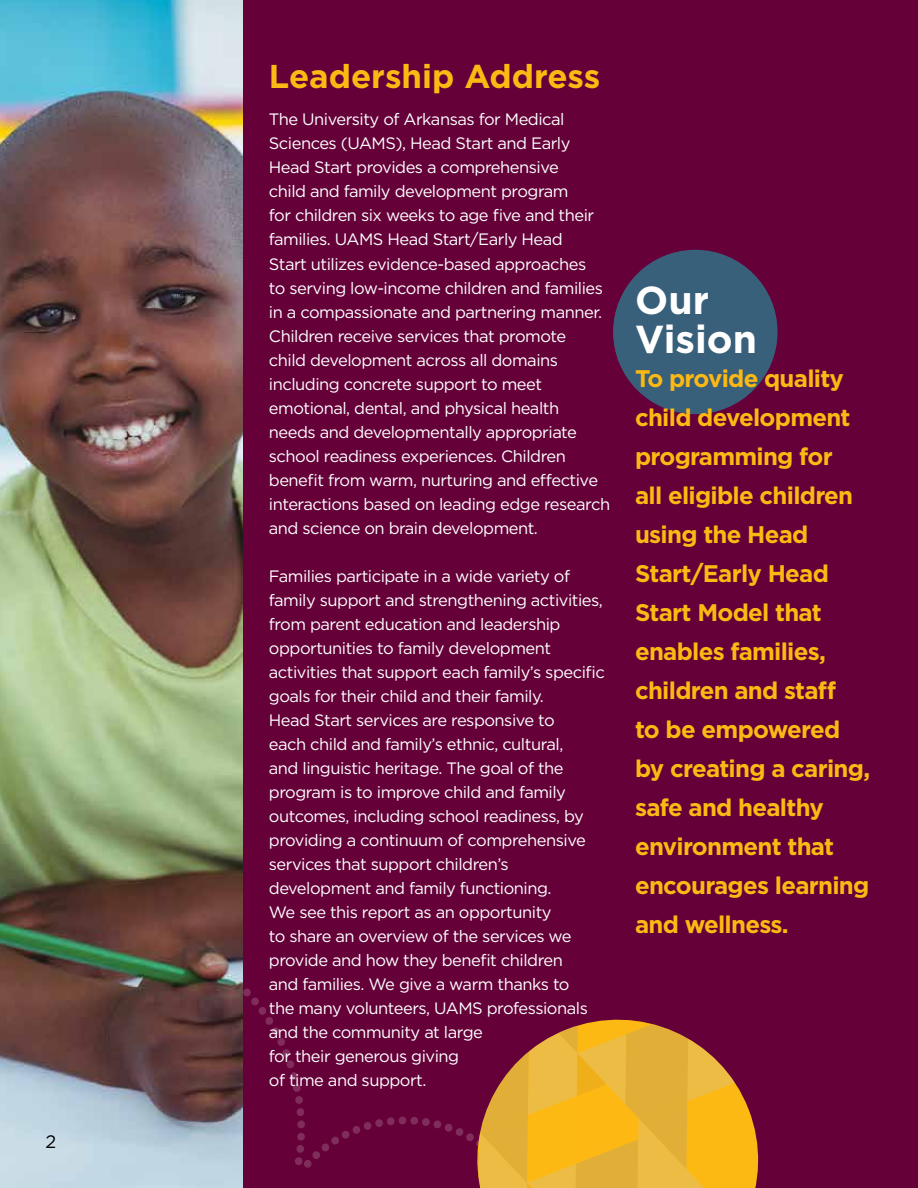
<style>
.page{position:relative;width:918px;height:1188px;background:#650039}
.page>*{position:absolute;margin:0;border:0;box-sizing:border-box;transform-origin:0 0}
.t1{font:700 39px/39.6px "Gotham";color:#fff}
.t2{font:700 33px "Gotham";color:#fdb913}
.t3{font:700 24px/39px "Gotham";letter-spacing:-.03em;color:#fdb913}
.t4{font:18px "Gotham";color:#000}
.t5{font:16.5px/24px "Gotham";letter-spacing:-.03em;color:#fff}
</style>
<div class="page">
<img style="left:0;top:0;width:243px;height:1188px">
<svg style="left:225px;top:972px;width:534px;height:216px"></svg>
<div style="left:613px;top:250px;width:165px;height:164px;background:#39607a;border-radius:50%"></div>
<p class="t4" style="left:46px;top:1131px;width:12px">2</p>
<h2 class="t2" style="left:269px;top:54px;width:333px">Leadership Address</h2>
<p class="t5" style="left:269px;top:107px;width:343px">The University of Arkansas for Medical Sciences (UAMS), Head Start and Early Head Start provides a comprehensive<br>child and family development program<br>for children six weeks to age five and their families. UAMS Head Start/Early Head<br>Start utilizes evidence-based approaches<br>to serving low-income children and families in a compassionate and partnering manner.<br>Children receive services that promote<br>child development across all domains including concrete support to meet emotional, dental, and physical health needs and developmentally appropriate school readiness experiences. Children benefit from warm, nurturing and effective interactions based on leading edge research and science on brain development.</p>
<p class="t5" style="left:269px;top:563px;width:337px">Families participate in a wide variety of family support and strengthening activities, from parent education and leadership opportunities to family development activities that support each family’s specific goals for their child and their family.<br>Head Start services are responsive to<br>each child and family’s ethnic, cultural,<br>and linguistic heritage. The goal of the program is to improve child and family outcomes, including school readiness, by providing a continuum of comprehensive services that support children’s development and family functioning.<br>We see this report as an opportunity<br>to share an overview of the services we provide and how they benefit children<br>and families. We give a warm thanks to<br>the many volunteers, UAMS professionals and the community at large<br>for their generous giving<br>of time and support.</p>
<h1 class="t1" style="left:635px;top:280px;width:123px">Our<br>Vision</h1>
<p class="t3" style="left:635px;top:359px;width:237px">To provide quality child development programming for<br>all eligible children using the Head<br>Start/Early Head<br>Start Model that enables families, children and staff<br>to be empowered by creating a caring, safe and healthy environment that encourages learning and wellness.</p>
</div>
